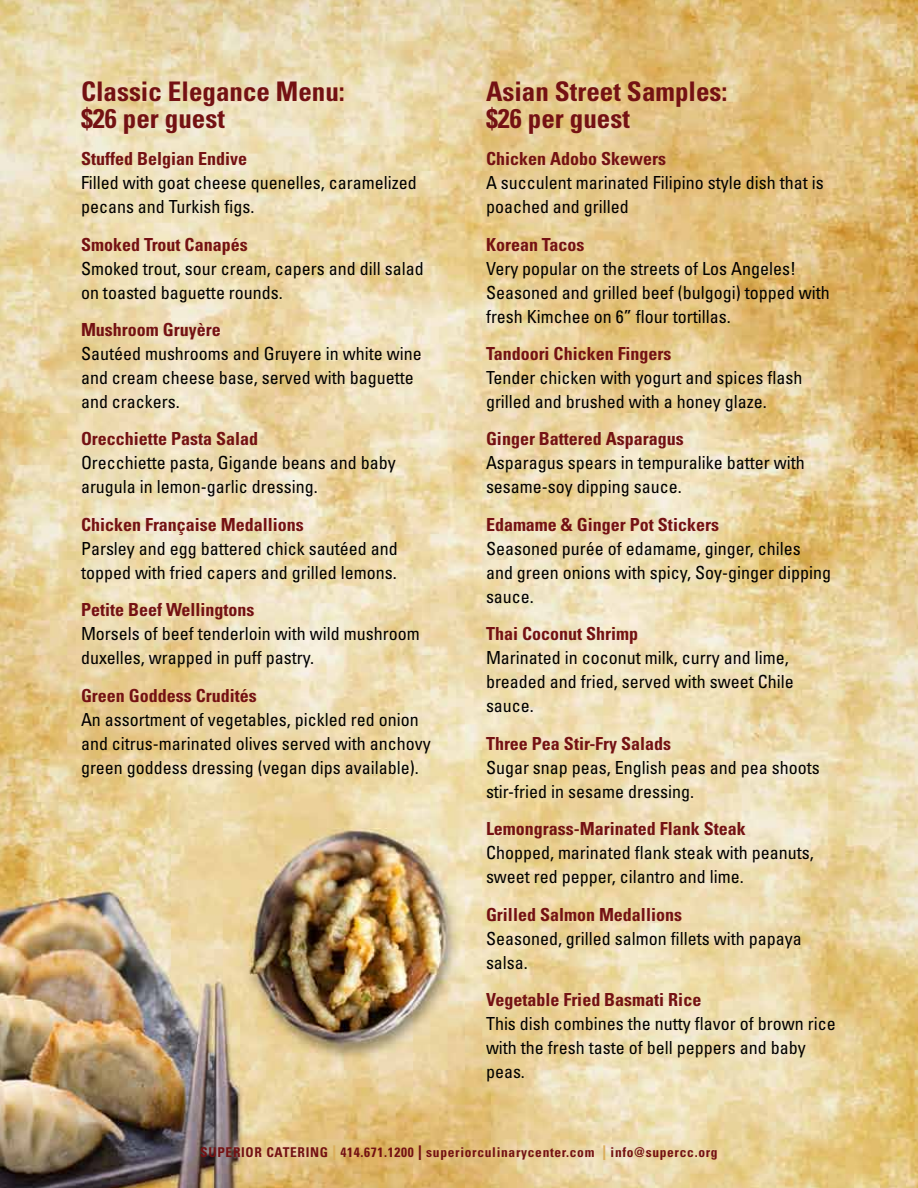
<style>
.page{position:relative;width:918px;height:1188px;background:#fff}
.page>*{position:absolute;margin:0;border:0;box-sizing:border-box;transform-origin:0 0}
.t1{font:700 condensed 27px/27px "Univers LT Std";color:#741113}
.t2{font:condensed 18px/24px "Univers LT Std";color:#000}
.t3{font:700 condensed 18px "Univers LT Std";color:#741113}
.t4{font:700 condensed 13.5px "Univers LT Std";letter-spacing:.05em;color:#741113}
.s1{font-size:20.25px;color:#dbae5a}
.s2{font-size:20.25px}
</style>
<div class="page">
<img style="left:0;top:0;width:918px;height:1188px">
<h1 class="t1" style="left:81px;top:77px;width:265px">Classic Elegance Menu: $26 per guest</h1>
<p class="t3" style="left:81px;top:148px;width:168px">Stuffed Belgian Endive</p>
<p class="t2" style="left:81px;top:170px;width:337px">Filled with goat cheese quenelles, caramelized pecans and Turkish figs.</p>
<p class="t3" style="left:81px;top:233px;width:168px">Smoked Trout Canapés</p>
<p class="t2" style="left:81px;top:256px;width:344px">Smoked trout, sour cream, capers and dill salad on toasted baguette rounds.</p>
<p class="t3" style="left:81px;top:319px;width:141px">Mushroom Gruyère</p>
<p class="t2" style="left:81px;top:341px;width:342px">Sautéed mushrooms and Gruyere in white wine and cream cheese base, served with baguette and crackers.</p>
<p class="t3" style="left:81px;top:428px;width:179px">Orecchiette Pasta Salad</p>
<p class="t2" style="left:81px;top:451px;width:316px">Orecchiette pasta, Gigande beans and baby arugula in lemon-garlic dressing.</p>
<p class="t3" style="left:81px;top:514px;width:224px">Chicken Française Medallions</p>
<p class="t2" style="left:81px;top:536px;width:318px">Parsley and egg battered chick sautéed and topped with fried capers and grilled lemons.</p>
<p class="t3" style="left:81px;top:599px;width:175px">Petite Beef Wellingtons</p>
<p class="t2" style="left:81px;top:622px;width:340px">Morsels of beef tenderloin with wild mushroom duxelles, wrapped in puff pastry.</p>
<p class="t3" style="left:81px;top:684px;width:177px">Green Goddess Crudités</p>
<p class="t2" style="left:81px;top:707px;width:351px">An assortment of vegetables, pickled red onion and citrus-marinated olives served with anchovy green goddess dressing (vegan dips available).</p>
<h1 class="t1" style="left:486px;top:77px;width:243px">Asian Street Samples: $26 per guest</h1>
<p class="t3" style="left:486px;top:148px;width:181px">Chicken Adobo Skewers</p>
<p class="t2" style="left:486px;top:170px;width:339px">A succulent marinated Filipino style dish that is poached and grilled</p>
<p class="t3" style="left:486px;top:233px;width:100px">Korean Tacos</p>
<p class="t2" style="left:486px;top:256px;width:345px">Very popular on the streets of Los Angeles!<br>Seasoned and grilled beef (bulgogi) topped with fresh Kimchee on 6” flour tortillas.</p>
<p class="t3" style="left:486px;top:343px;width:187px">Tandoori Chicken Fingers</p>
<p class="t2" style="left:486px;top:365px;width:318px">Tender chicken with yogurt and spices flash grilled and brushed with a honey glaze.</p>
<p class="t3" style="left:486px;top:428px;width:199px">Ginger Battered Asparagus</p>
<p class="t2" style="left:486px;top:451px;width:320px">Asparagus spears in tempuralike batter with sesame-soy dipping sauce.</p>
<p class="t3" style="left:486px;top:514px;width:234px">Edamame &amp; Ginger Pot Stickers</p>
<p class="t2" style="left:486px;top:536px;width:347px">Seasoned purée of edamame, ginger, chiles and green onions with spicy, Soy-ginger dipping sauce.</p>
<p class="t3" style="left:486px;top:623px;width:154px">Thai Coconut Shrimp</p>
<p class="t2" style="left:486px;top:646px;width:309px">Marinated in coconut milk, curry and lime, breaded and fried, served with sweet Chile sauce.</p>
<p class="t3" style="left:486px;top:732px;width:187px">Three Pea Stir-Fry Salads</p>
<p class="t2" style="left:486px;top:755px;width:335px">Sugar snap peas, English peas and pea shoots stir-fried in sesame dressing.</p>
<p class="t3" style="left:486px;top:818px;width:261px">Lemongrass-Marinated Flank Steak</p>
<p class="t2" style="left:486px;top:841px;width:329px">Chopped, marinated flank steak with peanuts, sweet red pepper, cilantro and lime.</p>
<p class="t3" style="left:486px;top:903px;width:198px">Grilled Salmon Medallions</p>
<p class="t2" style="left:486px;top:926px;width:317px">Seasoned, grilled salmon fillets with papaya salsa.</p>
<p class="t3" style="left:486px;top:989px;width:217px">Vegetable Fried Basmati Rice</p>
<p class="t2" style="left:486px;top:1012px;width:351px">This dish combines the nutty flavor of brown rice with the fresh taste of bell peppers and baby peas.</p>
<p class="t4" style="left:200px;top:1144px;width:519px">SUPERIOR CATERING <span class="s1">l</span> 414.671.1200 <span class="s2">l</span> superiorculinarycenter.com <span class="s1">l</span> info@supercc.org</p>
</div>
